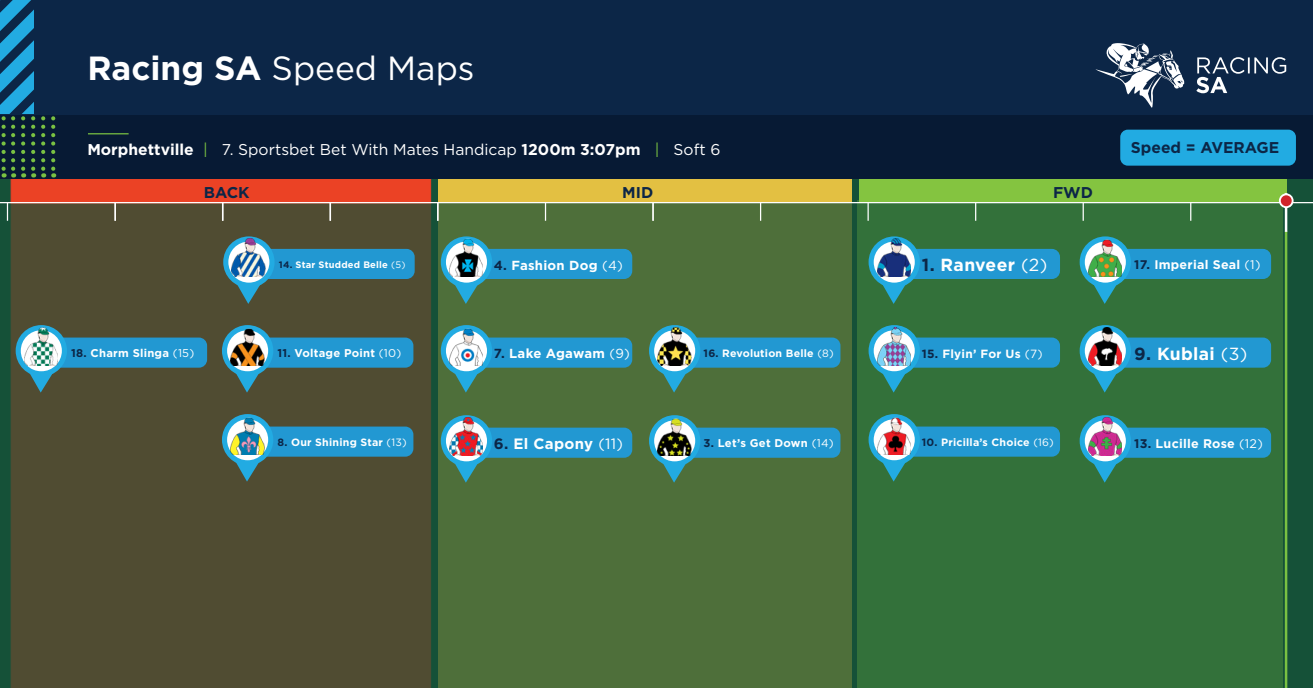
<style>
.page{position:relative;width:1313px;height:688px;background:#fff}
.page>*{position:absolute;margin:0;border:0;box-sizing:border-box;transform-origin:0 0}
.t1{font:33.5px "Gotham HTF";color:#fff}
.t2{font:700 17.5px "Gotham HTF";letter-spacing:.02em;color:#fff}
.t3{font:15.62px "Gotham";color:#fff}
.t4{font:700 15.62px "Gotham HTF";color:#0c2647}
.t5{font:700 15px "Gotham HTF";letter-spacing:.02em;color:#fff}
.t6{font:700 13.12px "Gotham HTF";letter-spacing:.02em;color:#fff}
.t7{font:700 12.5px "Gotham HTF";letter-spacing:.02em;color:#fff}
.t8{font:700 11.88px "Gotham HTF";letter-spacing:.02em;color:#fff}
.t9{font:700 11.25px "Gotham HTF";letter-spacing:.02em;color:#fff}
.t10{font:700 10.62px "Gotham HTF";letter-spacing:.02em;color:#fff}
.t11{font:700 9.38px "Gotham HTF";letter-spacing:.02em;color:#fff}
.s1{font-weight:700}
.s2{font-family:"Gotham HTF";font-weight:700}
.s3{font-family:"Gotham HTF";color:#79c142}
.s4{font-family:"Gotham HTF"}
.s5{color:#0c2647}
.s6{font-family:"Gotham";font-weight:400}
</style>
<div class="page">
<div style="left:0;top:149px;width:1312px;height:539px;background:#155138"></div>
<div style="left:11px;top:203px;width:420px;height:485px;background:#504c32"></div>
<div style="left:11px;top:178px;width:420px;height:25px;background:#eb4225;border:1px solid #eb3e26"></div>
<div style="left:438px;top:178px;width:413px;height:25px;background:#e3c042"></div>
<div style="left:858px;top:178px;width:428px;height:25px;background:#84c440"></div>
<div style="left:438px;top:203px;width:413px;height:485px;background:#4e6f3a"></div>
<div style="left:857px;top:200px;width:426px;height:488px;background:#33713a"></div>
<div style="left:0;top:0;width:1312px;height:178px;background:#0c2647"></div>
<hr style="left:0;top:202px;width:1312px;height:1px;background:#fff">
<div style="left:0;top:115px;width:1312px;height:63px;background:#071a34"></div>
<svg style="left:545px;top:203px;width:1px;height:18px"></svg>
<hr style="left:88px;top:133px;width:41px;height:1px;background:#79c142">
<svg style="left:1196px;top:57px;width:90px;height:36px"></svg>
<svg style="left:1095px;top:43px;width:89px;height:65px"></svg>
<svg style="left:652px;top:203px;width:1px;height:18px"></svg>
<svg style="left:760px;top:203px;width:1px;height:18px"></svg>
<svg style="left:867px;top:203px;width:1px;height:18px"></svg>
<svg style="left:975px;top:203px;width:1px;height:18px"></svg>
<svg style="left:1082px;top:203px;width:1px;height:18px"></svg>
<svg style="left:1190px;top:203px;width:1px;height:18px"></svg>
<svg style="left:41px;top:116px;width:4px;height:61px"></svg>
<svg style="left:51px;top:116px;width:4px;height:61px"></svg>
<svg style="left:0;top:0;width:35px;height:177px"></svg>
<hr style="left:1284px;top:231px;width:3px;height:457px;background:#79c142">
<hr style="left:1284px;top:193px;width:3px;height:39px;background:#fff">
<div style="left:1279px;top:194px;width:13px;height:13px;background:#d1232a;border-radius:50%"></div>
<div style="left:1278px;top:193px;width:15px;height:15px;border:2px solid #fff;border-radius:50%"></div>
<svg style="left:7px;top:203px;width:1px;height:18px"></svg>
<svg style="left:114px;top:203px;width:2px;height:18px"></svg>
<svg style="left:222px;top:203px;width:1px;height:18px"></svg>
<svg style="left:329px;top:203px;width:2px;height:18px"></svg>
<svg style="left:437px;top:203px;width:1px;height:18px"></svg>
<svg style="left:16px;top:325px;width:191px;height:67px;background:#3f717c"></svg>
<img style="left:24px;top:327px;width:34px;height:38px">
<svg style="left:222px;top:414px;width:191px;height:67px;background:#3f717c"></svg>
<img style="left:231px;top:416px;width:33px;height:38px">
<svg style="left:222px;top:325px;width:191px;height:67px;background:#3f717b"></svg>
<img style="left:231px;top:327px;width:33px;height:38px">
<svg style="left:223px;top:236px;width:192px;height:68px;background:#40717b"></svg>
<img style="left:232px;top:238px;width:33px;height:38px">
<svg style="left:441px;top:236px;width:191px;height:68px"></svg>
<img style="left:449px;top:238px;width:34px;height:38px">
<svg style="left:441px;top:415px;width:191px;height:67px"></svg>
<img style="left:449px;top:417px;width:34px;height:38px">
<svg style="left:441px;top:325px;width:191px;height:67px"></svg>
<img style="left:449px;top:327px;width:34px;height:38px">
<svg style="left:1079px;top:325px;width:192px;height:67px"></svg>
<img style="left:1088px;top:327px;width:33px;height:38px">
<svg style="left:1079px;top:415px;width:192px;height:67px"></svg>
<img style="left:1088px;top:417px;width:33px;height:38px">
<svg style="left:1079px;top:236px;width:192px;height:68px"></svg>
<img style="left:1088px;top:238px;width:33px;height:38px">
<svg style="left:649px;top:415px;width:191px;height:67px"></svg>
<img style="left:657px;top:417px;width:34px;height:38px">
<svg style="left:649px;top:325px;width:191px;height:67px"></svg>
<img style="left:657px;top:327px;width:34px;height:38px">
<svg style="left:868px;top:236px;width:192px;height:68px"></svg>
<img style="left:877px;top:238px;width:33px;height:38px">
<svg style="left:868px;top:325px;width:192px;height:67px"></svg>
<img style="left:877px;top:327px;width:33px;height:38px">
<svg style="left:868px;top:414px;width:192px;height:67px"></svg>
<img style="left:877px;top:416px;width:33px;height:38px">
<div style="left:1120px;top:130px;width:175px;height:36px;background:#22abe2;border-radius:8px"></div>
<p class="t1" style="left:87px;top:49px;width:389px"><span class="s1">Racing SA</span> Speed Maps</p>
<p class="t3" style="left:87px;top:141px;width:634px"><span class="s2">Morphettville</span> <span class="s3">|</span> <span class="s4">7.</span> Sportsbet Bet With Mates Handicap <span class="s2">1200m 3:07pm</span> <span class="s3">|</span> Soft 6</p>
<p class="t4" style="left:204px;top:184px;width:47px">BACK</p>
<p class="t4" style="left:622px;top:183px;width:33px">MID</p>
<p class="t4" style="left:1053px;top:184px;width:41px">FWD</p>
<p class="t4" style="left:1130px;top:139px;width:150px">Speed = AVERAGE</p>
<p class="t11" style="left:279px;top:259px;width:128px"><span class="s5">14.</span> Star Studded Belle <span class="s6">(5)</span></p>
<p class="t6" style="left:494px;top:257px;width:130px"><span class="s5">4.</span> Fashion Dog <span class="s6">(4)</span></p>
<p class="t2" style="left:922px;top:255px;width:127px"><span class="s5">1.</span> Ranveer <span class="s6">(2)</span></p>
<p class="t7" style="left:1134px;top:257px;width:128px"><span class="s5">17.</span> Imperial Seal <span class="s6">(1)</span></p>
<p class="t9" style="left:71px;top:347px;width:124px"><span class="s5">18.</span> Charm Slinga <span class="s6">(15)</span></p>
<p class="t9" style="left:278px;top:347px;width:125px"><span class="s5">11.</span> Voltage Point <span class="s6">(10)</span></p>
<p class="t10" style="left:278px;top:436px;width:131px"><span class="s5">8.</span> Our Shining Star <span class="s6">(13)</span></p>
<p class="t6" style="left:494px;top:346px;width:137px"><span class="s5">7.</span> Lake Agawam <span class="s6">(9)</span></p>
<p class="t2" style="left:1134px;top:343px;width:115px"><span class="s5">9.</span> Kublai <span class="s6">(3)</span></p>
<p class="t8" style="left:922px;top:346px;width:122px"><span class="s5">15.</span> Flyin’ For Us <span class="s6">(7)</span></p>
<p class="t10" style="left:703px;top:347px;width:132px"><span class="s5">16.</span> Revolution Belle <span class="s6">(8)</span></p>
<p class="t5" style="left:494px;top:435px;width:131px"><span class="s5">6.</span> El Capony <span class="s6">(11)</span></p>
<p class="t9" style="left:703px;top:437px;width:132px"><span class="s5">3.</span> Let’s Get Down <span class="s6">(14)</span></p>
<p class="t10" style="left:922px;top:436px;width:133px"><span class="s5">10.</span> Pricilla’s Choice <span class="s6">(16)</span></p>
<p class="t7" style="left:1134px;top:436px;width:130px"><span class="s5">13.</span> Lucille Rose <span class="s6">(12)</span></p>
</div>
